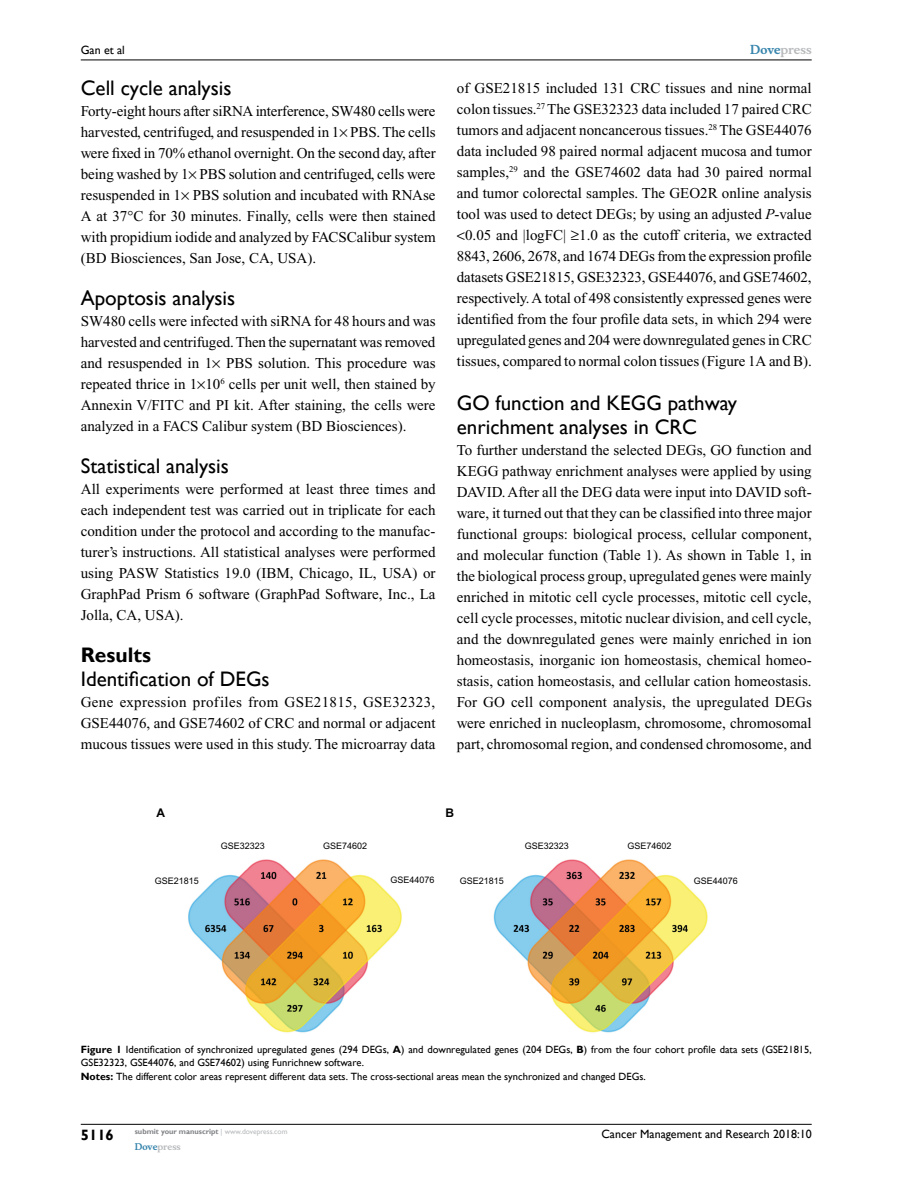
<style>
.page{position:relative;width:918px;height:1188px;background:#fff}
.page>*{position:absolute;margin:0;border:0;box-sizing:border-box;transform-origin:0 0}
.t1{font:21px/24px "Gill Sans";color:#000}
.t2{font:700 21px "Gill Sans";color:#000}
.t3{font:15px/21px "Times New Roman";color:#000;text-align:justify}
.t4{font:700 15px "Gill Sans";color:#000}
.t5{font:12px "Gill Sans";color:#000}
.t6{font:700 12px "Musee";color:#b8babc}
.t7{font:700 12px "Arial";color:#000}
.t8{font:10.5px/13.5px "Gill Sans";color:#000}
.t9{font:9px "Arial";color:#000}
.t10{font:700 9px "Musee";color:#b8babc}
.t11{font:700 7.5px "Gill Sans";color:#808285}
.s1{color:#3785ad}
.s2{font-style:italic}
.s3{font-weight:700}
.s4{font-weight:400;color:#b8babc}
</style>
<div class="page">
<hr style="left:81px;top:1124px;width:731px;height:1px;background:#000">
<hr style="left:81px;top:60px;width:731px;height:1px;background:#000">
<img style="left:188px;top:859px;width:519px;height:174px">
<p class="t5" style="left:81px;top:43px;width:46px">Gan et al</p>
<h1 class="t1" style="left:81px;top:77px;width:152px">Cell cycle analysis</h1>
<p class="t3" style="left:81px;top:101px;width:357px">Forty-eight hours after siRNA interference, SW480 cells were harvested, centrifuged, and resuspended in 1 PBS. The cells were fixed in 70% ethanol overnight. On the second day, after being washed by 1 PBS solution and centrifuged, cells were resuspended in 1 PBS solution and incubated with RNAse A at 37°C for 30 minutes. Finally, cells were then stained with propidium iodide and analyzed by FACSCalibur system (BD Biosciences, San Jose, CA, USA).</p>
<h1 class="t1" style="left:81px;top:287px;width:156px">Apoptosis analysis</h1>
<p class="t3" style="left:81px;top:311px;width:356px">SW480 cells were infected with siRNA for 48 hours and was harvested and centrifuged. Then the supernatant was removed and resuspended in 1 PBS solution. This procedure was repeated thrice in 1 10<sup>6</sup> cells per unit well, then stained by Annexin V/FITC and PI kit. After staining, the cells were analyzed in a FACS Calibur system (BD Biosciences).</p>
<h1 class="t1" style="left:81px;top:455px;width:150px">Statistical analysis</h1>
<p class="t3" style="left:81px;top:479px;width:356px">All experiments were performed at least three times and each independent test was carried out in triplicate for each condition under the protocol and according to the manufac&shy;turer’s instructions. All statistical analyses were performed using PASW Statistics 19.0 (IBM, Chicago, IL, USA) or GraphPad Prism 6 software (GraphPad Software, Inc., La Jolla, CA, USA).</p>
<h1 class="t2" style="left:81px;top:642px;width:72px">Results</h1>
<h1 class="t1" style="left:81px;top:667px;width:190px">Identification of DEGs</h1>
<p class="t3" style="left:81px;top:691px;width:356px">Gene expression profiles from GSE21815, GSE32323, GSE44076, and GSE74602 of CRC and normal or adjacent mucous tissues were used in this study. The microarray data</p>
<p class="t6" style="left:750px;top:43px;width:63px"><span class="s1">Dove</span>press</p>
<p class="t3" style="left:457px;top:77px;width:357px;text-align:center">of GSE21815 included 131 CRC tissues and nine normal colon tissues.<sup>27</sup> The GSE32323 data included 17 paired CRC tumors and adjacent noncancerous tissues.<sup>28</sup> The GSE44076 data included 98 paired normal adjacent mucosa and tumor samples,<sup>29</sup> and the GSE74602 data had 30 paired normal and tumor colorectal samples. The GEO2R online analysis tool was used to detect DEGs; by using an adjusted <span class="s2">P</span>-value 0.05 and |logFC| ≥1.0 as the cutoff criteria, we extracted 8843, 2606, 2678, and 1674 DEGs from the expression profile datasets GSE21815, GSE32323, GSE44076, and GSE74602, respectively. A total of 498 consistently expressed genes were identified from the four profile data sets, in which 294 were upregulated genes and 204 were downregulated genes in CRC tissues, compared to normal colon tissues (Figure 1A and B).</p>
<h1 class="t1" style="left:457px;top:391px;width:178px">GO function and KEGG</h1>
<h1 class="t1" style="left:457px;top:391px;width:282px;text-indent:211px">pathway enrichment analyses in CRC</h1>
<p class="t3" style="left:457px;top:439px;width:357px">To further understand the selected DEGs, GO function and KEGG pathway enrichment analyses were applied by using DAVID. After all the DEG data were input into DAVID soft&shy;ware, it turned out that they can be classified into three major functional groups: biological process, cellular component, and molecular function (Table 1). As shown in Table 1, in the biological process group, upregulated genes were mainly enriched in mitotic cell cycle processes, mitotic cell cycle, cell cycle processes, mitotic nuclear division, and cell cycle, and the downregulated genes were mainly enriched in ion homeostasis, inorganic ion homeostasis, chemical homeo&shy;stasis, cation homeostasis, and cellular cation homeostasis.<br>For GO cell component analysis, the upregulated DEGs were enriched in nucleoplasm, chromosome, chromosomal part, chromosomal region, and condensed chromosome, and</p>
<p class="t7" style="left:157px;top:805px;width:10px">A</p>
<p class="t7" style="left:445px;top:805px;width:10px">B</p>
<p class="t9" style="left:323px;top:840px;width:46px">GSE74602</p>
<p class="t9" style="left:391px;top:874px;width:46px">GSE44076</p>
<p class="t9" style="left:460px;top:875px;width:46px">GSE21815</p>
<p class="t9" style="left:221px;top:840px;width:46px">GSE32323</p>
<p class="t9" style="left:155px;top:875px;width:46px">GSE21815</p>
<p class="t9" style="left:525px;top:840px;width:46px">GSE32323</p>
<p class="t9" style="left:627px;top:840px;width:46px">GSE74602</p>
<p class="t9" style="left:694px;top:875px;width:46px">GSE44076</p>
<p class="t8" style="left:81px;top:1042px;width:732px"><span class="s3">Figure 1</span> Identification of synchronized upregulated genes (294 DEGs, <span class="s3">A</span>) and downregulated genes (204 DEG s, <span class="s3">B</span>) from the four cohort profile data sets (GSE21815,<br>GSE32323, GSE44076, and GSE74602) using Funrichnew software.<br><span class="s3">Notes:</span> The different color areas represent different data sets. The cross-sectional areas mean the synchronized and changed DEG s.</p>
<p class="t4" style="left:81px;top:1126px;width:35px">5116</p>
<p class="t11" style="left:135px;top:1127px;width:154px">submit your manuscript <span class="s4">| www.dovepress.com</span></p>
<p class="t10" style="left:135px;top:1141px;width:48px"><span class="s1">Dove</span>press</p>
<p class="t5" style="left:601px;top:1127px;width:212px">Cancer Management and Research 2018:10</p>
</div>
